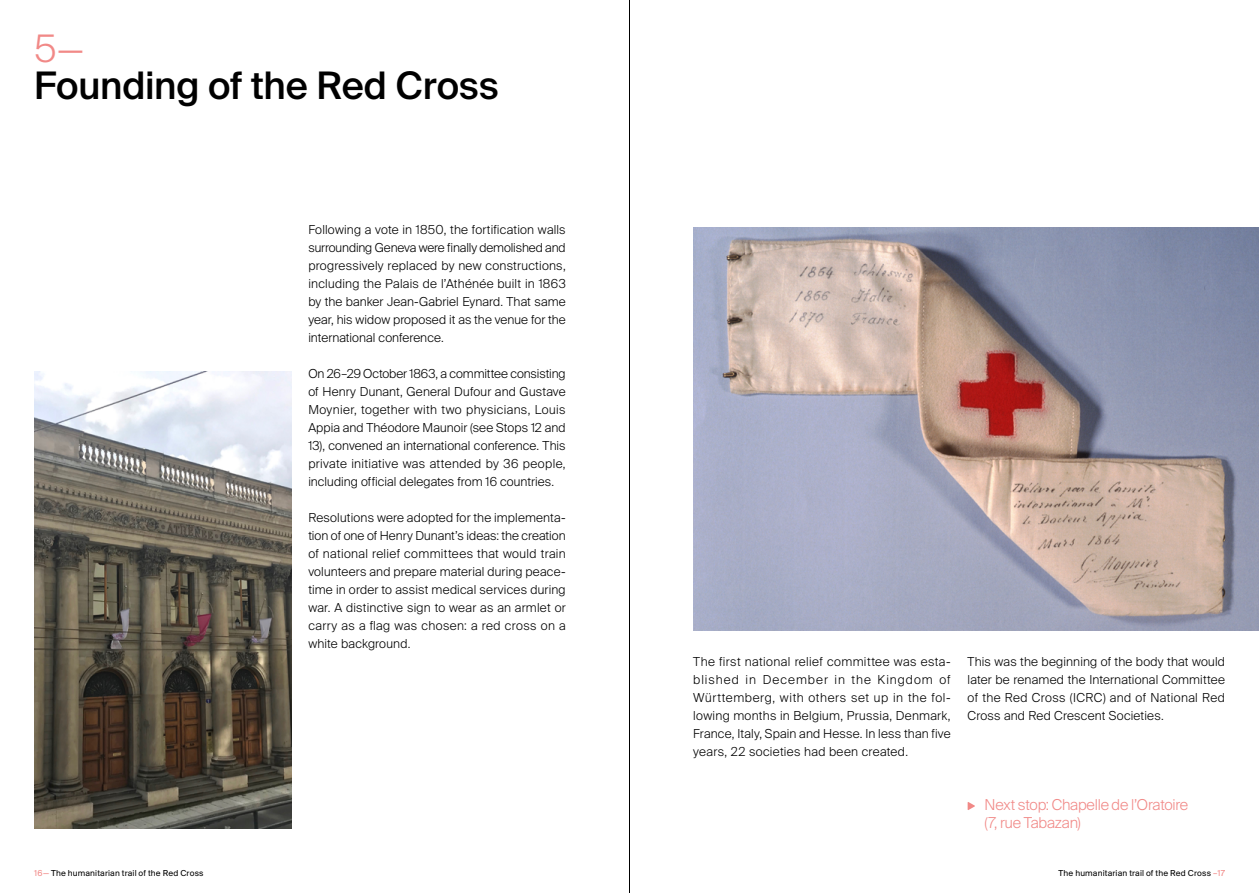
<style>
.page{position:relative;width:1259px;height:893px;background:#fff}
.page>*{position:absolute;margin:0;border:0;box-sizing:border-box;transform-origin:0 0}
.t1{font:500 37.95px "Suisse Intl";letter-spacing:-.005em;color:#000}
.t2{font:300 37.95px "Suisse Intl";color:#f18987}
.t3{font:300 15px/18px "Suisse Intl";letter-spacing:-.01em;color:#f18987}
.t4{font:300 12.3px/18px "Suisse Intl";letter-spacing:.015em;color:#000;text-align:justify}
.t5{font:9px "Suisse BP Intl";letter-spacing:.015em;color:#000}
.s1{color:#f18987}
</style>
<div class="page">
<img style="left:34px;top:372px;width:257px;height:456px">
<img style="left:693px;top:227px;width:566px;height:403px">
<hr style="left:629px;top:0;width:1px;height:893px;background:#000">
<svg style="left:967px;top:802px;width:8px;height:8px"></svg>
<h1 class="t2" style="left:34px;top:26px;width:51px">5—</h1>
<h1 class="t1" style="left:34px;top:64px;width:466px">Founding of the Red Cross</h1>
<p class="t4" style="left:308px;top:221px;width:259px">Following a vote in 1850, the fortification walls surrounding Geneva were finally demolished and progressively replaced by new constructions, including the Palais de l’Athénée built in 1863 by the banker Jean-Gabriel Eynard. That same year, his widow proposed it as the venue for the international conference.</p>
<p class="t4" style="left:308px;top:365px;width:259px">On 26–29 October 1863, a committee consisting of Henry Dunant, General Dufour and Gustave Moynier, together with two physicians, Louis Appia and Théodore Maunoir (see Stops 12 and 13), convened an international conference. This private initiative was attended by 36 people, including official delegates from 16 countries.</p>
<p class="t4" style="left:308px;top:509px;width:259px">Resolutions were adopted for the implementa&shy;tion of one of Henry Dunant’s ideas: the creation of national relief committees that would train volunteers and prepare material during peace&shy;time in order to assist medical services during war. A distinctive sign to wear as an armlet or carry as a flag was chosen: a red cross on a white background.</p>
<p class="t4" style="left:693px;top:653px;width:259px">The first national relief committee was esta&shy;blished in December in the Kingdom of Württemberg, with others set up in the fol&shy;lowing months in Belgium, Prussia, Denmark, France, Italy, Spain and Hesse. In less than five years, 22 societies had been created.</p>
<p class="t4" style="left:967px;top:653px;width:259px">This was the beginning of the body that would later be renamed the International Committee of the Red Cross (ICRC) and of National Red Cross and Red Crescent Societies.</p>
<p class="t3" style="left:984px;top:796px;width:205px">Next stop: Chapelle de l’Oratoire (7, rue Tabazan)</p>
<p class="t5" style="left:34px;top:868px;width:171px"><span class="s1">16—</span> The humanitarian trail of the Red Cross</p>
<p class="t5" style="left:1058px;top:868px;width:168px">The humanitarian trail of the Red Cross <span class="s1">–17</span></p>
</div>
